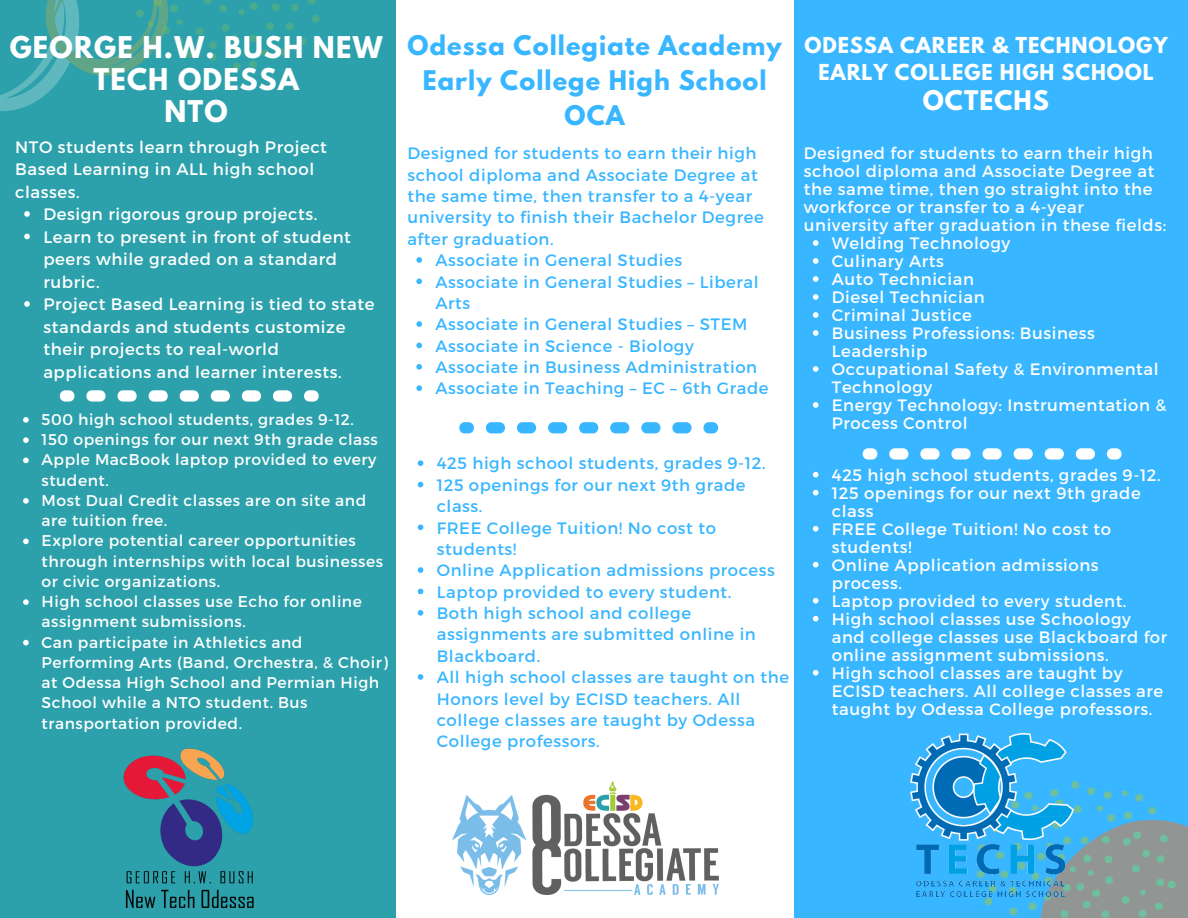
<style>
.page{position:relative;width:1188px;height:918px;background:#2da1ab}
.page>*{position:absolute;margin:0;border:0;box-sizing:border-box;transform-origin:0 0}
.t1{font:700 26.55px/31.8px "League Spartan";letter-spacing:.045em;color:#fff;text-align:center}
.t2{font:700 24px/34.8px "League Spartan";letter-spacing:.045em;color:#38b6ff;text-align:center}
.t3{font:700 24px "League Spartan";letter-spacing:.045em;color:#fff}
.t4{font:700 19.5px "League Spartan";letter-spacing:.045em;color:#fff}
.t5{font:16.5px/18px "Montserrat";letter-spacing:.035em;color:#fff}
.t6{font:16.5px/21.3px "Montserrat";letter-spacing:.035em;color:#38b6ff}
.t7{font:15.45px/20.2px "Montserrat";letter-spacing:.035em;color:#fff}
</style>
<div class="page">
<div style="left:793px;top:0;width:395px;height:918px;background:#38b6ff"></div>
<div style="left:396px;top:0;width:397px;height:918px;background:#fff"></div>
<svg style="left:984px;top:790px;width:204px;height:128px"></svg>
<svg style="left:0;top:0;width:320px;height:111px"></svg>
<img style="left:123px;top:748px;width:131px;height:160px">
<div style="left:304px;top:390px;width:15px;height:12px;background:#fff;border-radius:5px"></div>
<svg style="left:86px;top:390px;width:206px;height:12px"></svg>
<div style="left:60px;top:390px;width:15px;height:12px;background:#fff;border-radius:5px"></div>
<div style="left:703px;top:422px;width:15px;height:11px;background:#38b6ff;border-radius:5px"></div>
<svg style="left:486px;top:422px;width:206px;height:11px"></svg>
<div style="left:459px;top:422px;width:15px;height:11px;background:#38b6ff;border-radius:5px"></div>
<img style="left:453px;top:781px;width:265px;height:114px">
<div style="left:1107px;top:448px;width:15px;height:12px;background:#fff;border-radius:5px"></div>
<svg style="left:889px;top:448px;width:206px;height:12px"></svg>
<div style="left:863px;top:448px;width:14px;height:12px;background:#fff;border-radius:5px"></div>
<img style="left:910px;top:733px;width:201px;height:169px">
<svg style="left:416px;top:257px;width:6px;height:6px"></svg>
<svg style="left:416px;top:279px;width:6px;height:5px"></svg>
<svg style="left:416px;top:321px;width:6px;height:6px"></svg>
<svg style="left:416px;top:343px;width:6px;height:5px"></svg>
<svg style="left:416px;top:364px;width:6px;height:6px"></svg>
<svg style="left:416px;top:385px;width:6px;height:6px"></svg>
<svg style="left:24px;top:211px;width:6px;height:6px"></svg>
<svg style="left:24px;top:234px;width:6px;height:5px"></svg>
<svg style="left:24px;top:301px;width:6px;height:6px"></svg>
<svg style="left:813px;top:240px;width:5px;height:6px"></svg>
<svg style="left:813px;top:258px;width:5px;height:6px"></svg>
<svg style="left:813px;top:276px;width:5px;height:6px"></svg>
<svg style="left:813px;top:294px;width:5px;height:6px"></svg>
<svg style="left:813px;top:312px;width:5px;height:6px"></svg>
<svg style="left:813px;top:330px;width:5px;height:6px"></svg>
<svg style="left:813px;top:366px;width:5px;height:6px"></svg>
<svg style="left:813px;top:402px;width:5px;height:6px"></svg>
<svg style="left:23px;top:417px;width:6px;height:6px"></svg>
<svg style="left:23px;top:437px;width:6px;height:6px"></svg>
<svg style="left:23px;top:458px;width:6px;height:5px"></svg>
<svg style="left:23px;top:498px;width:6px;height:6px"></svg>
<svg style="left:23px;top:539px;width:6px;height:5px"></svg>
<svg style="left:23px;top:599px;width:6px;height:6px"></svg>
<svg style="left:23px;top:640px;width:6px;height:5px"></svg>
<svg style="left:418px;top:460px;width:5px;height:6px"></svg>
<svg style="left:418px;top:482px;width:5px;height:5px"></svg>
<svg style="left:418px;top:525px;width:5px;height:5px"></svg>
<svg style="left:418px;top:567px;width:5px;height:6px"></svg>
<svg style="left:418px;top:589px;width:5px;height:5px"></svg>
<svg style="left:418px;top:610px;width:5px;height:6px"></svg>
<svg style="left:418px;top:674px;width:5px;height:6px"></svg>
<svg style="left:813px;top:472px;width:5px;height:5px"></svg>
<svg style="left:813px;top:490px;width:5px;height:5px"></svg>
<svg style="left:813px;top:526px;width:5px;height:5px"></svg>
<svg style="left:813px;top:562px;width:5px;height:5px"></svg>
<svg style="left:813px;top:598px;width:5px;height:5px"></svg>
<svg style="left:813px;top:616px;width:5px;height:5px"></svg>
<svg style="left:813px;top:670px;width:5px;height:5px"></svg>
<p class="t1" style="left:10px;top:35px;width:374px">GEORGE H.W. BUSH NEW<br>TECH ODESSA</p>
<p class="t1" style="left:164px;top:98px;width:65px">NTO</p>
<p class="t5" style="left:15px;top:135px;width:313px;line-height:22.5px">NTO students learn through Project<br>Based Learning in ALL high school classes.</p>
<p class="t5" style="left:43px;top:204px;width:276px">Design rigorous group projects.</p>
<p class="t5" style="left:43px;top:225px;width:309px;line-height:22.5px">Learn to present in front of student peers while graded on a standard rubric.</p>
<p class="t5" style="left:43px;top:292px;width:333px;line-height:22.5px">Project Based Learning is tied to state standards and students customize their projects to real-world applications and learner interests.</p>
<p class="t7" style="left:42px;top:409px;width:314px">500 high school students, grades 9-12.</p>
<p class="t7" style="left:42px;top:429px;width:338px">150 openings for our next 9th grade class</p>
<p class="t7" style="left:42px;top:449px;width:336px">Apple MacBook laptop provided to every student.</p>
<p class="t7" style="left:42px;top:490px;width:326px">Most Dual Credit classes are on site and are tuition free.</p>
<p class="t7" style="left:42px;top:530px;width:343px">Explore potential career opportunities through internships with local businesses or civic organizations.</p>
<p class="t7" style="left:42px;top:591px;width:322px">High school classes use Echo for online assignment submissions.</p>
<p class="t7" style="left:42px;top:631px;width:348px">Can participate in Athletics and Performing Arts (Band, Orchestra, &amp; Choir) at Odessa High School and Permian High School while a NTO student. Bus transportation provided.</p>
<p class="t2" style="left:408px;top:31px;width:376px">Odessa Collegiate Academy</p>
<p class="t2" style="left:423px;top:66px;width:346px">Early College High School<br>OCA</p>
<p class="t6" style="left:407px;top:142px;width:358px">Designed for students to earn their high school diploma and Associate Degree at the same time, then transfer to a 4-year university to finish their Bachelor Degree after graduation.</p>
<p class="t6" style="left:435px;top:249px;width:248px">Associate in General Studies</p>
<p class="t6" style="left:435px;top:270px;width:325px">Associate in General Studies – Liberal<br>Arts</p>
<p class="t6" style="left:435px;top:313px;width:313px">Associate in General Studies – STEM</p>
<p class="t6" style="left:435px;top:334px;width:260px">Associate in Science - Biology</p>
<p class="t6" style="left:435px;top:356px;width:323px">Associate in Business Administration</p>
<p class="t6" style="left:435px;top:377px;width:335px">Associate in Teaching – EC – 6th Grade</p>
<p class="t6" style="left:437px;top:452px;width:330px">425 high school students, grades 9-12.</p>
<p class="t6" style="left:437px;top:473px;width:310px">125 openings for our next 9th grade class.</p>
<p class="t6" style="left:437px;top:516px;width:281px">FREE College Tuition! No cost to students!</p>
<p class="t6" style="left:437px;top:559px;width:340px">Online Application admissions process</p>
<p class="t6" style="left:437px;top:580px;width:296px">Laptop provided to every student.</p>
<p class="t6" style="left:437px;top:602px;width:321px">Both high school and college assignments are submitted online in<br>Blackboard.</p>
<p class="t6" style="left:437px;top:666px;width:354px">All high school classes are taught on the Honors level by ECISD teachers. All college classes are taught by Odessa College professors.</p>
<p class="t4" style="left:805px;top:35px;width:365px">ODESSA CAREER &amp; TECHNOLOGY</p>
<p class="t4" style="left:818px;top:62px;width:337px">EARLY COLLEGE HIGH SCHOOL</p>
<p class="t3" style="left:923px;top:88px;width:128px">OCTECHS</p>
<p class="t5" style="left:804px;top:143px;width:364px">Designed for students to earn their high school diploma and Associate Degree at the same time, then go straight into the workforce or transfer to a 4-year university after graduation in these fields:</p>
<p class="t5" style="left:832px;top:233px;width:180px">Welding Technology</p>
<p class="t5" style="left:832px;top:251px;width:113px">Culinary Arts</p>
<p class="t5" style="left:832px;top:269px;width:144px">Auto Technician</p>
<p class="t5" style="left:832px;top:287px;width:154px">Diesel Technician</p>
<p class="t5" style="left:832px;top:305px;width:142px">Criminal Justice</p>
<p class="t5" style="left:832px;top:323px;width:265px">Business Professions: Business<br>Leadership</p>
<p class="t5" style="left:832px;top:359px;width:328px">Occupational Safety &amp; Environmental<br>Technology</p>
<p class="t5" style="left:832px;top:395px;width:336px">Energy Technology: Instrumentation &amp;<br>Process Control</p>
<p class="t5" style="left:832px;top:465px;width:330px">425 high school students, grades 9-12.</p>
<p class="t5" style="left:832px;top:483px;width:310px">125 openings for our next 9th grade class</p>
<p class="t5" style="left:832px;top:519px;width:281px">FREE College Tuition! No cost to students!</p>
<p class="t5" style="left:832px;top:555px;width:268px">Online Application admissions process.</p>
<p class="t5" style="left:832px;top:591px;width:296px">Laptop provided to every student.</p>
<p class="t5" style="left:832px;top:609px;width:337px">High school classes use Schoology and college classes use Blackboard for online assignment submissions.</p>
<p class="t5" style="left:832px;top:663px;width:333px">High school classes are taught by<br>ECISD teachers. All college classes are taught by Odessa College professors.</p>
</div>
